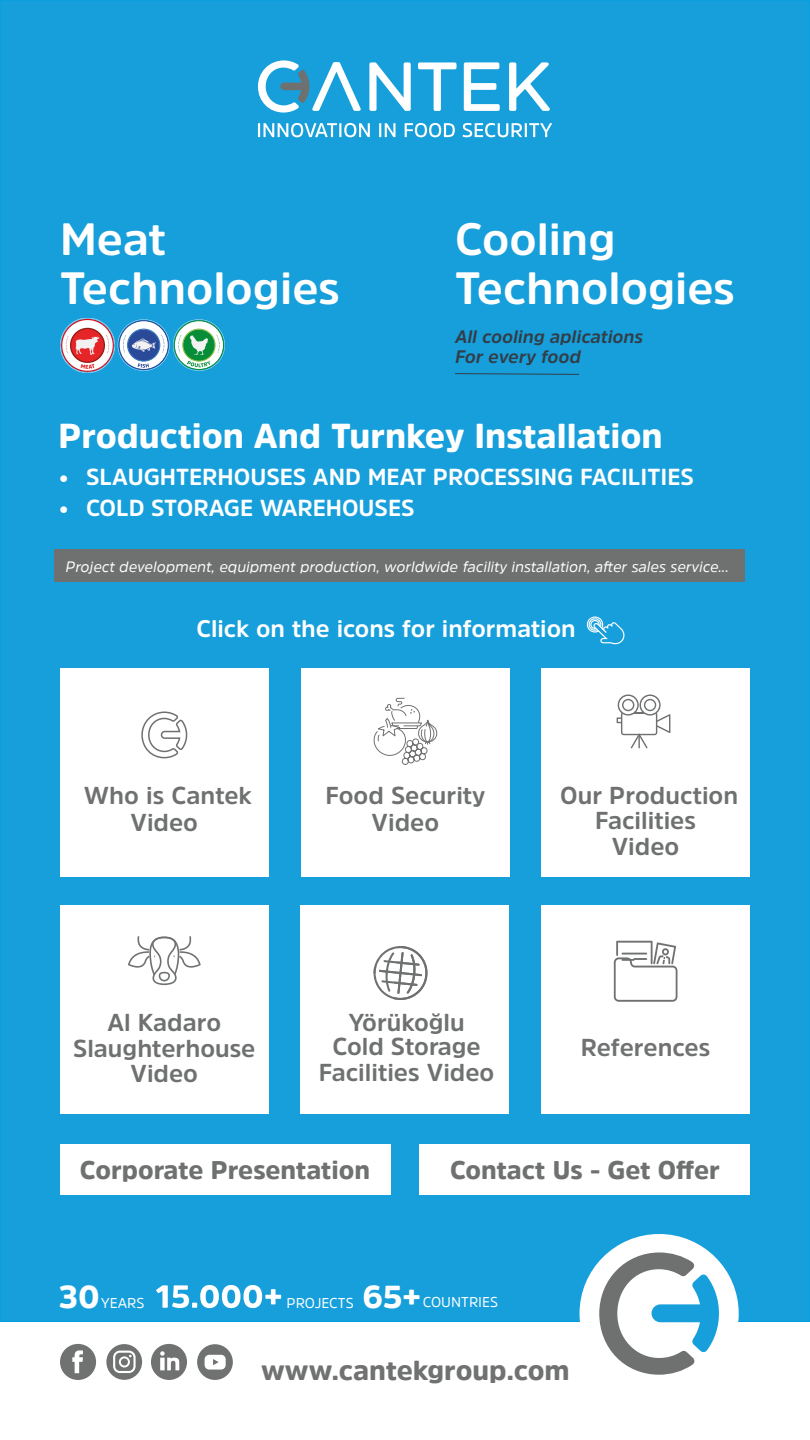
<style>
.page{position:relative;width:810px;height:1440px;background:#fff}
.page>*{position:absolute;margin:0;border:0;box-sizing:border-box;transform-origin:0 0}
.t1{font:700 45px/48.9px "Amsi Pro";color:#fff}
.t2{font:900 34.5px "Amsi Pro";color:#fff}
.t3{font:900 31.65px "Amsi Pro";color:#fff}
.t4{font:900 27.45px "Amsi Pro";color:#707271}
.t5{font:900 25.5px "Amsi Pro";color:#6f7171}
.t6{font:700 24.38px/25.4px "Amsi Pro";color:#6f7171;text-align:center}
.t7{font:700 24.38px "Amsi Pro";color:#707271}
.t8{font:700 23.85px "Amsi Pro";color:#fff}
.t9{font:700 23.1px "Amsi Pro";color:#fff}
.t10{font:italic 700 18px/19.5px "Amsi Pro";color:#323e48}
.t11{font:italic 15px "Amsi Pro";color:#fff}
.t12{font:14.17px "Amsi Pro";color:#fff}
</style>
<div class="page">
<div style="left:0;top:0;width:810px;height:1322px;background:#169fdb"></div>
<div style="left:54px;top:549px;width:691px;height:33px;background:#6f7171"></div>
<div style="left:580px;top:1234px;width:159px;height:159px;background:#fff;border-radius:50%"></div>
<svg style="left:599px;top:1252px;width:120px;height:123px"></svg>
<svg style="left:586px;top:616px;width:39px;height:28px"></svg>
<svg style="left:156px;top:1285px;width:125px;height:23px"></svg>
<div style="left:301px;top:668px;width:209px;height:209px;background:#fff"></div>
<div style="left:60px;top:668px;width:209px;height:209px;background:#fff"></div>
<div style="left:541px;top:668px;width:209px;height:209px;background:#fff"></div>
<svg style="left:373px;top:697px;width:65px;height:68px"></svg>
<div style="left:60px;top:905px;width:209px;height:209px;background:#fff"></div>
<svg style="left:617px;top:695px;width:53px;height:53px"></svg>
<div style="left:541px;top:905px;width:209px;height:209px;background:#fff"></div>
<div style="left:300px;top:905px;width:209px;height:209px;background:#fff"></div>
<div style="left:60px;top:1144px;width:330px;height:51px;background:#fff"></div>
<div style="left:420px;top:1144px;width:330px;height:51px;background:#fff"></div>
<svg style="left:141px;top:711px;width:47px;height:48px"></svg>
<svg style="left:373px;top:946px;width:55px;height:54px"></svg>
<svg style="left:106px;top:1344px;width:36px;height:36px"></svg>
<svg style="left:151px;top:1344px;width:36px;height:36px"></svg>
<svg style="left:60px;top:1344px;width:36px;height:36px"></svg>
<svg style="left:197px;top:1344px;width:36px;height:36px"></svg>
<svg style="left:128px;top:936px;width:73px;height:49px"></svg>
<svg style="left:614px;top:941px;width:63px;height:61px"></svg>
<img style="left:60px;top:318px;width:54px;height:54px">
<svg style="left:118px;top:319px;width:107px;height:52px"></svg>
<svg style="left:369px;top:62px;width:42px;height:49px"></svg>
<svg style="left:418px;top:62px;width:39px;height:49px"></svg>
<svg style="left:464px;top:62px;width:36px;height:49px"></svg>
<svg style="left:509px;top:62px;width:41px;height:49px"></svg>
<svg style="left:258px;top:60px;width:103px;height:53px"></svg>
<svg style="left:258px;top:123px;width:112px;height:14px"></svg>
<svg style="left:379px;top:123px;width:17px;height:14px"></svg>
<svg style="left:405px;top:123px;width:50px;height:14px"></svg>
<svg style="left:463px;top:123px;width:89px;height:14px"></svg>
<svg style="left:455px;top:373px;width:124px;height:2px"></svg>
<h1 class="t1" style="left:60px;top:214px;width:281px">Meat<br>Technologies</h1>
<h1 class="t1" style="left:455px;top:214px;width:281px">Cooling<br>Technologies</h1>
<p class="t10" style="left:455px;top:327px;width:189px">All cooling aplications<br>For every food</p>
<h2 class="t2" style="left:58px;top:413px;width:606px">Production And Turnkey Installation</h2>
<p class="t9" style="left:59px;top:461px;width:636px">• SLAUGHTERHOUSES AND MEAT PROCESSING FACILITIES</p>
<p class="t9" style="left:59px;top:492px;width:357px">• COLD STORAGE WAREHOUSES</p>
<p class="t11" style="left:66px;top:556px;width:665px">Project development, equipment production, worldwide facility installation, after sales service...</p>
<p class="t8" style="left:196px;top:612px;width:381px">Click on the icons for information</p>
<p class="t6" style="left:84px;top:781px;width:170px;line-height:27.5px">Who is Cantek<br>Video</p>
<p class="t6" style="left:560px;top:782px;width:180px">Our Production<br>Facilities<br>Video</p>
<p class="t6" style="left:326px;top:781px;width:161px;line-height:27.5px">Food Security<br>Video</p>
<p class="t6" style="left:73px;top:1009px;width:184px">Al Kadaro<br>Slaughterhouse<br>Video</p>
<p class="t6" style="left:319px;top:1010px;width:177px;line-height:24.8px">Yörükoğlu<br>Cold Storage<br>Facilities Video</p>
<p class="t7" style="left:581px;top:1031px;width:131px">References</p>
<p class="t5" style="left:80px;top:1152px;width:292px">Corporate Presentation</p>
<p class="t5" style="left:450px;top:1152px;width:271px">Contact Us - Get Offer</p>
<p class="t3" style="left:59px;top:1275px;width:42px">30</p>
<p class="t12" style="left:101px;top:1293px;width:45px">YEARS</p>
<p class="t12" style="left:286px;top:1293px;width:69px">PROJECTS</p>
<p class="t3" style="left:362px;top:1275px;width:60px">65+</p>
<p class="t12" style="left:423px;top:1293px;width:77px">COUNTRIES</p>
<p class="t4" style="left:261px;top:1351px;width:310px">www.cantekgroup.com</p>
</div>
